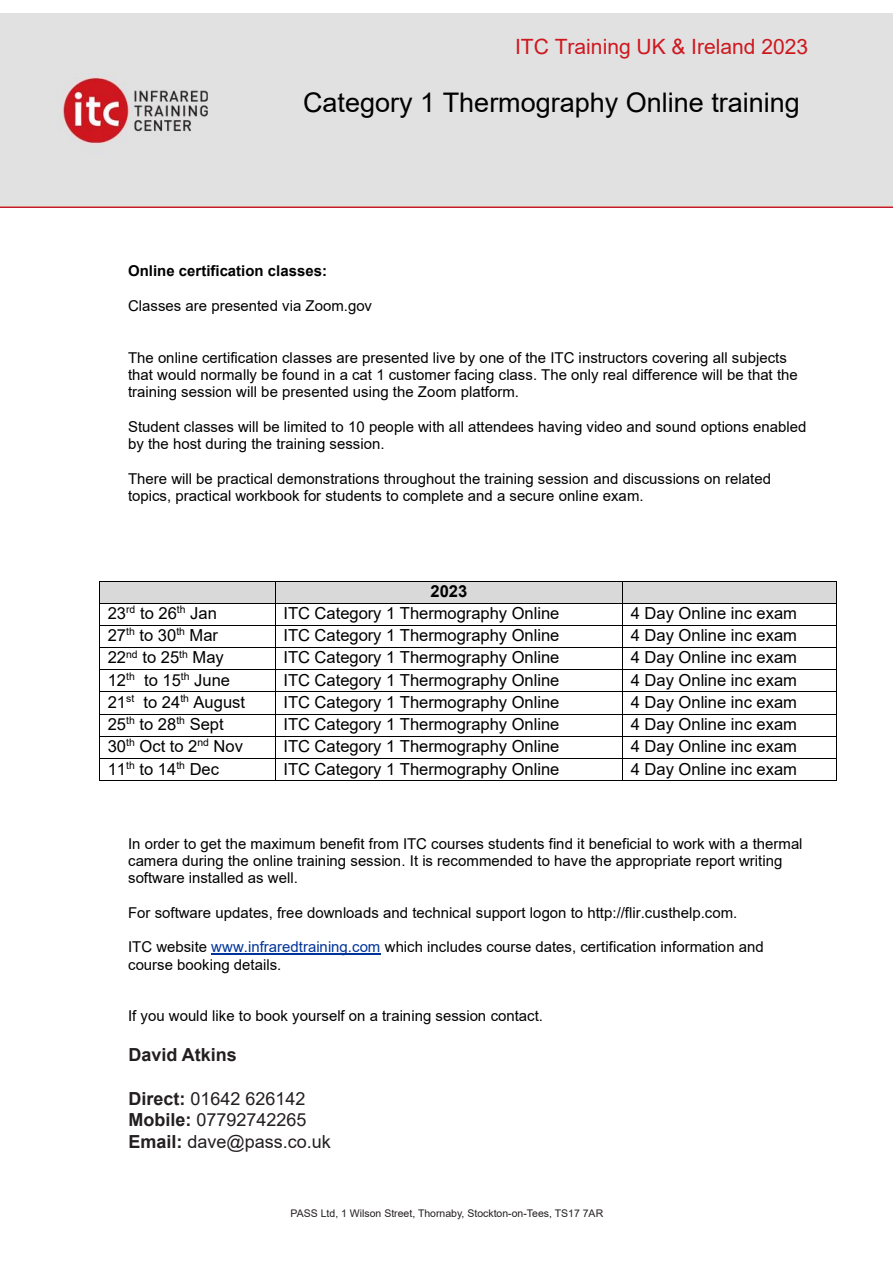
<style>
.page{position:relative;width:893px;height:1263px;background:#fff}
.page>*{position:absolute;margin:0;border:0;box-sizing:border-box;transform-origin:0 0}
.t1{font:27px "Arial";color:#000}
.t2{font:21px "Arial";color:#ce181f}
.t3{font:18px "Arial";color:#231f20}
.t4{font:700 18px "Arial";color:#231f20}
.t5{font:16.5px "Arial";color:#000}
.t6{font:700 16.5px "Arial";color:#000}
.t7{font:15px/17.2px "Arial";color:#000}
.t8{font:700 15px "Arial";color:#000}
.t9{font:10.5px "Arial";color:#231f20}
.s1{color:#039}
.s2{font-weight:700}
</style>
<div class="page">
<div style="left:0;top:14px;width:893px;height:193px;background:#e1e1e1"></div>
<div style="left:100px;top:581px;width:175px;height:22px;background:#d9d9d9"></div>
<div style="left:276px;top:581px;width:346px;height:22px;background:#d9d9d9"></div>
<div style="left:623px;top:581px;width:213px;height:22px;background:#d9d9d9"></div>
<hr style="left:101px;top:581px;width:174px;height:1px;background:#000">
<hr style="left:276px;top:581px;width:346px;height:1px;background:#000">
<hr style="left:624px;top:581px;width:212px;height:1px;background:#000">
<hr style="left:100px;top:603px;width:175px;height:1px;background:#000">
<hr style="left:276px;top:603px;width:346px;height:1px;background:#000">
<hr style="left:623px;top:603px;width:213px;height:1px;background:#000">
<hr style="left:100px;top:625px;width:175px;height:1px;background:#000">
<hr style="left:276px;top:625px;width:346px;height:1px;background:#000">
<hr style="left:623px;top:625px;width:213px;height:1px;background:#000">
<hr style="left:100px;top:647px;width:175px;height:1px;background:#000">
<hr style="left:276px;top:647px;width:346px;height:1px;background:#000">
<hr style="left:623px;top:647px;width:213px;height:1px;background:#000">
<hr style="left:100px;top:669px;width:175px;height:1px;background:#000">
<hr style="left:276px;top:669px;width:346px;height:1px;background:#000">
<hr style="left:623px;top:669px;width:213px;height:1px;background:#000">
<hr style="left:100px;top:691px;width:175px;height:1px;background:#000">
<hr style="left:276px;top:691px;width:346px;height:1px;background:#000">
<hr style="left:623px;top:691px;width:213px;height:1px;background:#000">
<hr style="left:100px;top:714px;width:175px;height:1px;background:#000">
<hr style="left:276px;top:714px;width:346px;height:1px;background:#000">
<hr style="left:623px;top:714px;width:213px;height:1px;background:#000">
<hr style="left:100px;top:736px;width:175px;height:1px;background:#000">
<hr style="left:276px;top:736px;width:346px;height:1px;background:#000">
<hr style="left:623px;top:736px;width:213px;height:1px;background:#000">
<hr style="left:100px;top:758px;width:175px;height:1px;background:#000">
<hr style="left:276px;top:758px;width:346px;height:1px;background:#000">
<hr style="left:623px;top:758px;width:213px;height:1px;background:#000">
<svg style="left:99px;top:581px;width:2px;height:200px"></svg>
<hr style="left:100px;top:780px;width:175px;height:1px;background:#000">
<svg style="left:275px;top:581px;width:1px;height:200px"></svg>
<hr style="left:276px;top:780px;width:346px;height:1px;background:#000">
<svg style="left:622px;top:581px;width:2px;height:200px"></svg>
<hr style="left:623px;top:780px;width:213px;height:1px;background:#000">
<svg style="left:836px;top:581px;width:1px;height:200px"></svg>
<hr style="left:211px;top:954px;width:170px;height:1px;background:#039">
<p class="t2" style="left:515px;top:32px;width:295px">ITC Training UK &amp; Ireland 2023</p>
<p class="t1" style="left:303px;top:84px;width:498px">Category 1 Thermography Online training</p>
<p class="t8" style="left:128px;top:260px;width:201px">Online certification classes:</p>
<p class="t7" style="left:128px;top:297px;width:245px">Classes are presented via Zoom.gov</p>
<p class="t7" style="left:128px;top:349px;width:671px">The online certification classes are presented live by one of the ITC instructors covering all subjects that would normally be found in a cat 1 customer facing class. The only real difference will be that the training session will be presented using the Zoom platform.</p>
<p class="t7" style="left:128px;top:418px;width:680px">Student classes will be limited to 10 people with all attendees having video and sound options enabled by the host during the training session.</p>
<p class="t7" style="left:128px;top:469px;width:644px">There will be practical demonstrations throughout the training session and discussions on related topics, practical workbook for students to complete and a secure online exam.</p>
<p class="t6" style="left:431px;top:579px;width:38px">2023</p>
<p class="t5" style="left:108px;top:602px;width:111px">23<sup>rd</sup> to 26<sup>th</sup> Jan</p>
<p class="t5" style="left:283px;top:602px;width:278px">ITC Category 1 Thermography Online</p>
<p class="t5" style="left:631px;top:602px;width:168px">4 Day Online inc exam</p>
<p class="t5" style="left:108px;top:624px;width:112px">27<sup>th</sup> to 30<sup>th</sup> Mar</p>
<p class="t5" style="left:283px;top:624px;width:278px">ITC Category 1 Thermography Online</p>
<p class="t5" style="left:631px;top:624px;width:168px">4 Day Online inc exam</p>
<p class="t5" style="left:108px;top:646px;width:118px">22<sup>nd</sup> to 25<sup>th</sup> May</p>
<p class="t5" style="left:283px;top:646px;width:278px">ITC Category 1 Thermography Online</p>
<p class="t5" style="left:631px;top:646px;width:168px">4 Day Online inc exam</p>
<p class="t5" style="left:108px;top:668px;width:124px">12<sup>th</sup> to 15<sup>th</sup> June</p>
<p class="t5" style="left:283px;top:668px;width:278px">ITC Category 1 Thermography Online</p>
<p class="t5" style="left:631px;top:668px;width:168px">4 Day Online inc exam</p>
<p class="t5" style="left:108px;top:691px;width:139px">21<sup>st</sup> to 24<sup>th</sup> August</p>
<p class="t5" style="left:283px;top:691px;width:278px">ITC Category 1 Thermography Online</p>
<p class="t5" style="left:631px;top:691px;width:168px">4 Day Online inc exam</p>
<p class="t5" style="left:108px;top:713px;width:117px">25<sup>th</sup> to 28<sup>th</sup> Sept</p>
<p class="t5" style="left:283px;top:713px;width:278px">ITC Category 1 Thermography Online</p>
<p class="t5" style="left:631px;top:713px;width:168px">4 Day Online inc exam</p>
<p class="t5" style="left:108px;top:735px;width:137px">30<sup>th</sup> Oct to 2<sup>nd</sup> Nov</p>
<p class="t5" style="left:283px;top:735px;width:278px">ITC Category 1 Thermography Online</p>
<p class="t5" style="left:631px;top:735px;width:168px">4 Day Online inc exam</p>
<p class="t5" style="left:108px;top:757px;width:113px">11<sup>th</sup> to 14<sup>th</sup> Dec</p>
<p class="t5" style="left:283px;top:757px;width:278px">ITC Category 1 Thermography Online</p>
<p class="t5" style="left:631px;top:757px;width:168px">4 Day Online inc exam</p>
<p class="t7" style="left:128px;top:835px;width:676px">In order to get the maximum benefit from ITC courses students find it beneficial to work with a thermal camera during the online training session. It is recommended to have the appropriate report writing software installed as well.</p>
<p class="t7" style="left:128px;top:904px;width:611px">For software updates, free downloads and technical support logon to http://flir.custhelp.com.</p>
<p class="t7" style="left:128px;top:938px;width:637px">ITC website <span class="s1">www.infraredtraining.com</span> which includes course dates, certification information and course booking details.</p>
<p class="t7" style="left:128px;top:1007px;width:416px">If you would like to book yourself on a training session contact.</p>
<p class="t4" style="left:128px;top:1042px;width:110px">David Atkins</p>
<p class="t3" style="left:128px;top:1086px;width:179px"><span class="s2">Direct:</span> 01642 626142</p>
<p class="t3" style="left:128px;top:1107px;width:180px"><span class="s2">Mobile:</span> 07792742265</p>
<p class="t3" style="left:128px;top:1129px;width:204px"><span class="s2">Email:</span> dave@pass.co.uk</p>
<p class="t9" style="left:291px;top:1206px;width:314px">PASS Ltd, 1 Wilson Street, Thornaby, Stockton-on-Tees, TS17 7AR</p>
</div>
